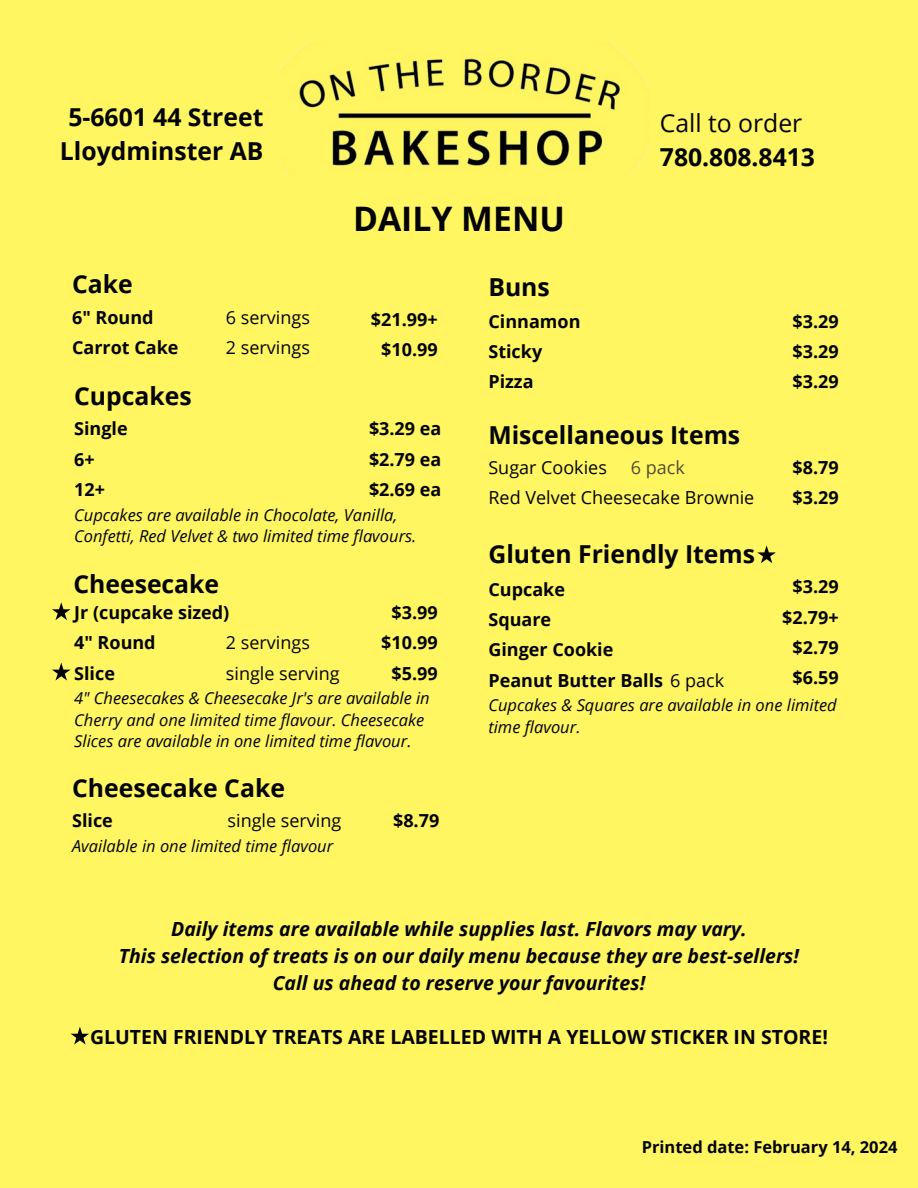
<style>
.page{position:relative;width:918px;height:1188px;background:#fff661}
.page>*{position:absolute;margin:0;border:0;box-sizing:border-box;transform-origin:0 0}
.t1{font:700 33.75px "Open Sans";color:#030303}
.t2{font:700 24.75px/33.8px "Open Sans";color:#030303}
.t3{font:italic 700 19.5px/27px "Open Sans";color:#030303;text-align:center}
.t4{font:700 19.5px "Open Sans";color:#030303}
.t5{font:700 18px/30.3px "Open Sans";color:#030303}
.t6{font:18px/30.3px "Open Sans";color:#030303}
.t7{font:18px "Open Sans";color:#514b35}
.t8{font:italic 16.5px/21.3px "Open Sans";color:#030303}
.t9{font:700 16.5px "Open Sans";color:#030303}
.s1{font-weight:400}
</style>
<div class="page">
<svg style="left:757px;top:545px;width:19px;height:18px"></svg>
<svg style="left:52px;top:602px;width:19px;height:18px"></svg>
<svg style="left:52px;top:663px;width:19px;height:18px"></svg>
<svg style="left:71px;top:1027px;width:18px;height:18px"></svg>
<img style="left:280px;top:43px;width:370px;height:134px">
<h6 class="t2" style="left:60px;top:100px;width:205px;text-align:center">5-6601 44 Street<br>Lloydminster AB</h6>
<h5 class="t1" style="left:353px;top:195px;width:213px">DAILY MENU</h5>
<p class="t2" style="left:660px;top:105px;width:157px"><span class="s1">Call to order<br></span>780.808.8413</p>
<h3 class="t2" style="left:72px;top:266px;width:62px">Cake</h3>
<h1 class="t5" style="left:72px;top:302px;width:108px">6" Round<br>Carrot Cake</h1>
<h2 class="t6" style="left:226px;top:302px;width:85px">6 servings<br>2 servings</h2>
<h5 class="t5" style="left:371px;top:303px;width:68px;text-align:center">$21.99+ $10.99</h5>
<h6 class="t2" style="left:74px;top:379px;width:119px">Cupcakes</h6>
<h5 class="t5" style="left:74px;top:413px;width:55px">Single</h5>
<h2 class="t5" style="left:74px;top:444px;width:22px">6+</h2>
<p class="t5" style="left:74px;top:474px;width:32px">12+</p>
<p class="t8" style="left:74px;top:504px;width:344px">Cupcakes are available in Chocolate, Vanilla,<br>Confetti, Red Velvet &amp; two limited time flavours.</p>
<p class="t5" style="left:369px;top:413px;width:74px;text-align:justify">$3.29 ea $2.79 ea $2.69 ea</p>
<p class="t2" style="left:73px;top:566px;width:147px">Cheesecake</p>
<p class="t5" style="left:74px;top:597px;width:157px">Jr (cupcake sized)</p>
<h5 class="t5" style="left:74px;top:627px;width:83px">4" Round</h5>
<p class="t5" style="left:74px;top:658px;width:42px">Slice</p>
<p class="t8" style="left:74px;top:687px;width:357px">4" Cheesecakes &amp; Cheesecake Jr's are available in<br>Cherry and one limited time flavour. Cheesecake<br>Slices are available in one limited time flavour.</p>
<h2 class="t5" style="left:381px;top:597px;width:58px;text-align:center">$3.99 $10.99 $5.99</h2>
<p class="t6" style="left:226px;top:627px;width:115px">2 servings single serving</p>
<p class="t2" style="left:72px;top:770px;width:214px">Cheesecake Cake</p>
<p class="t5" style="left:72px;top:805px;width:42px">Slice</p>
<p class="t8" style="left:72px;top:835px;width:263px">Available in one limited time flavour</p>
<h6 class="t6" style="left:228px;top:805px;width:115px">single serving</h6>
<h5 class="t5" style="left:393px;top:805px;width:48px">$8.79</h5>
<h5 class="t2" style="left:488px;top:270px;width:63px">Buns</h5>
<h2 class="t5" style="left:488px;top:305px;width:94px">Cinnamon<br>Sticky<br>Pizza</h2>
<h6 class="t5" style="left:792px;top:305px;width:48px;text-align:justify">$3.29 $3.29 $3.29</h6>
<p class="t2" style="left:488px;top:417px;width:253px">Miscellaneous Items</p>
<p class="t6" style="left:488px;top:452px;width:267px">Sugar Cookies<br>Red Velvet Cheesecake Brownie</p>
<p class="t5" style="left:792px;top:452px;width:48px">$8.79 $3.29</p>
<p class="t7" style="left:631px;top:455px;width:55px">6 pack</p>
<h6 class="t2" style="left:488px;top:537px;width:268px">Gluten Friendly Items</h6>
<h5 class="t5" style="left:488px;top:573px;width:78px">Cupcake</h5>
<h2 class="t5" style="left:488px;top:604px;width:64px">Square</h2>
<p class="t5" style="left:488px;top:634px;width:126px">Ginger Cookie</p>
<h5 class="t5" style="left:488px;top:665px;width:237px">Peanut Butter Balls <span class="s1">6 pack</span></h5>
<p class="t8" style="left:488px;top:694px;width:350px">Cupcakes &amp; Squares are available in one limited time flavour.</p>
<h6 class="t5" style="left:782px;top:571px;width:58px;text-align:center">$3.29 $2.79+ $2.79 $6.59</h6>
<h2 class="t3" style="left:119px;top:914px;width:682px">Daily items are available while supplies last. Flavors may vary.<br>This selection of treats is on our daily menu because they are best-sellers!<br>Call us ahead to reserve your favourites!</h2>
<p class="t4" style="left:90px;top:1023px;width:739px">GLUTEN FRIENDLY TREATS ARE LABELLED WITH A YELLOW STICKER IN STORE!</p>
<h2 class="t9" style="left:642px;top:1135px;width:257px">Printed date: February 14, 2024</h2>
</div>
